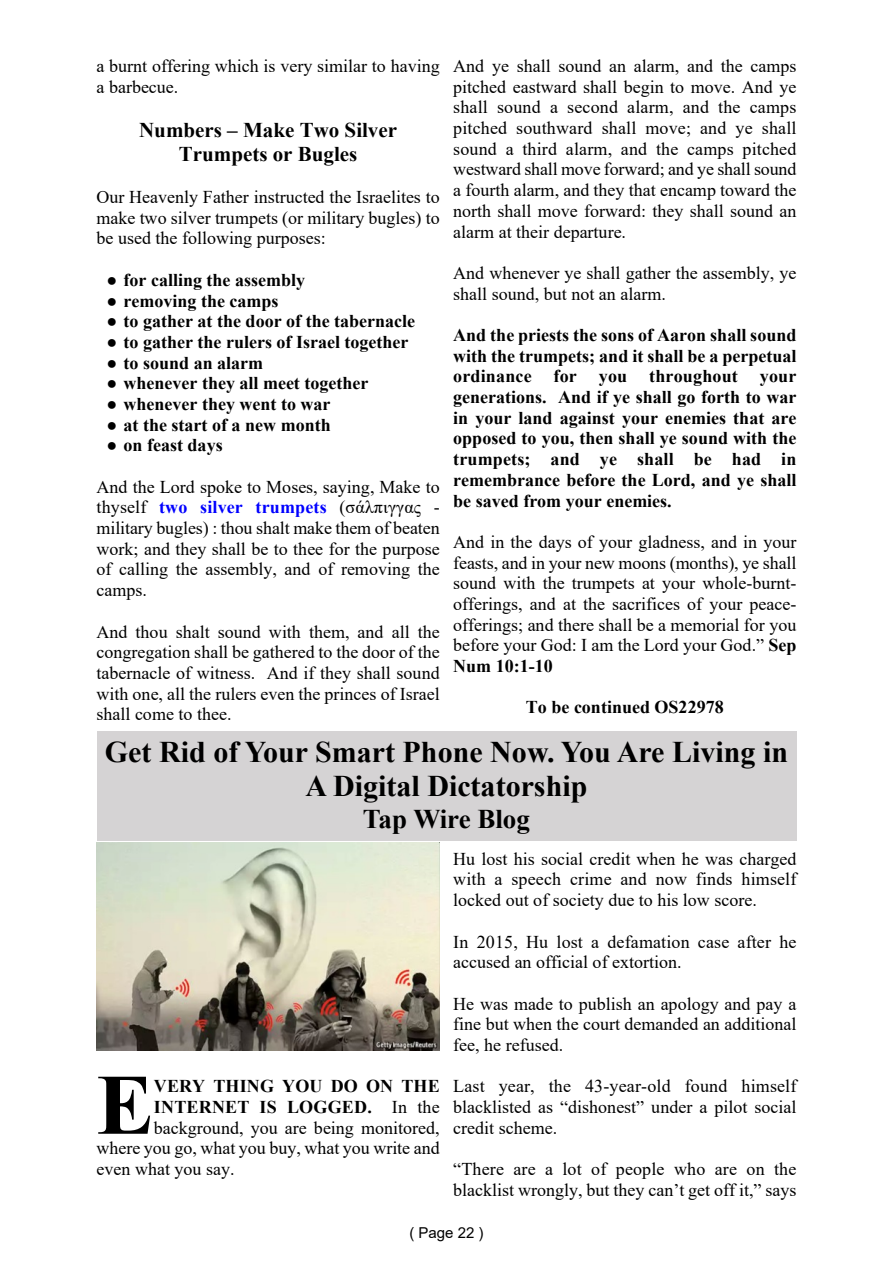
<style>
.page{position:relative;width:893px;height:1263px;background:#fff}
.page>*{position:absolute;margin:0;border:0;box-sizing:border-box;transform-origin:0 0}
.t1{font:700 86.1px "Times New Roman";color:#000}
.t2{font:700 30px/34.5px "Times New Roman";color:#000;text-align:center}
.t3{font:700 27px "Times New Roman";color:#000}
.t4{font:700 21px/24.2px "Times New Roman";color:#000;text-align:center}
.t5{font:18px/20.7px "Times New Roman";color:#000;text-align:justify}
.t6{font:700 18px/20.7px "Times New Roman";color:#000;text-align:justify}
.t7{font:15px "Arial";color:#000}
.s1{font-weight:700;color:#00f}
.s2{font-weight:700}
.s3{font-weight:400}
</style>
<div class="page">
<div style="left:97px;top:732px;width:699px;height:109px;background:#d5d3d4"></div>
<img style="left:97px;top:842px;width:343px;height:208px">
<p class="t5" style="left:97px;top:57px;width:345px">a burnt offering which is very similar to having a barbecue.</p>
<p class="t4" style="left:139px;top:120px;width:259px">Numbers – Make Two Silver<br>Trumpets or Bugles</p>
<p class="t5" style="left:97px;top:188px;width:345px">Our Heavenly Father instructed the Israelites to make two silver trumpets (or military bugles) to be used the following purposes:</p>
<p class="t6" style="left:107px;top:271px;width:200px">● for calling the assembly</p>
<p class="t6" style="left:107px;top:292px;width:173px">● removing the camps</p>
<p class="t6" style="left:107px;top:313px;width:310px">● to gather at the door of the tabernacle</p>
<p class="t6" style="left:107px;top:333px;width:303px">● to gather the rulers of Israel together</p>
<p class="t6" style="left:107px;top:354px;width:158px">● to sound an alarm</p>
<p class="t6" style="left:107px;top:375px;width:263px">● whenever they all meet together</p>
<p class="t6" style="left:107px;top:395px;width:225px">● whenever they went to war</p>
<p class="t6" style="left:107px;top:416px;width:226px">● at the start of a new month</p>
<p class="t6" style="left:107px;top:437px;width:118px">● on feast days</p>
<p class="t5" style="left:97px;top:478px;width:345px">And the Lord spoke to Moses, saying, Make to thyself <span class="s1">two silver trumpets</span> (σάλπιγγας - military bugles) : thou shalt make them of beaten work; and they shall be to thee for the purpose of calling the assembly, and of removing the camps.</p>
<p class="t5" style="left:97px;top:623px;width:345px">And thou shalt sound with them, and all the congregation shall be gathered to the door of the tabernacle of witness. And if they shall sound with one, all the rulers even the princes of Israel shall come to thee.</p>
<p class="t5" style="left:453px;top:57px;width:345px">And ye shall sound an alarm, and the camps pitched eastward shall begin to move. And ye shall sound a second alarm, and the camps pitched southward shall move; and ye shall sound a third alarm, and the camps pitched westward shall move forward; and ye shall sound a fourth alarm, and they that encamp toward the north shall move forward: they shall sound an alarm at their departure.</p>
<p class="t5" style="left:453px;top:264px;width:345px">And whenever ye shall gather the assembly, ye shall sound, but not an alarm.</p>
<p class="t6" style="left:453px;top:326px;width:345px">And the priests the sons of Aaron shall sound with the trumpets; and it shall be a perpetual ordinance for you throughout your generations. And if ye shall go forth to war in your land against your enemies that are opposed to you, then shall ye sound with the trumpets; and ye shall be had in remembrance before the Lord, and ye shall be saved from your enemies.</p>
<p class="t5" style="left:453px;top:533px;width:345px">And in the days of your gladness, and in your feasts, and in your new moons (months), ye shall sound with the trumpets at your whole-burnt&shy;offerings, and at the sacrifices of your peace&shy;offerings; and there shall be a memorial for you before your God: I am the Lord your God.” <span class="s2">Sep Num 10:1-10</span></p>
<p class="t6" style="left:526px;top:699px;width:199px">To be continued OS22978</p>
<h2 class="t2" style="left:105px;top:738px;width:685px">Get Rid of Your Smart Phone Now. You Are Living in<br>A Digital Dictatorship</h2>
<h3 class="t3" style="left:363px;top:810px;width:169px">Tap Wire Blog</h3>
<h1 class="t1" style="left:97px;top:1075px;width:59px">E</h1>
<p class="t6" style="left:154px;top:1078px;width:287px">VERY THING YOU DO ON THE</p>
<p class="t6" style="left:154px;top:1098px;width:287px">INTERNET IS LOGGED. <span class="s3">In the</span></p>
<p class="t5" style="left:154px;top:1119px;width:287px">background, you are being monitored,</p>
<p class="t5" style="left:97px;top:1140px;width:345px">where you go, what you buy, what you write and</p>
<p class="t5" style="left:97px;top:1160px;width:140px">even what you say.</p>
<p class="t5" style="left:453px;top:850px;width:345px">Hu lost his social credit when he was charged with a speech crime and now finds himself locked out of society due to his low score.</p>
<p class="t5" style="left:453px;top:933px;width:345px">In 2015, Hu lost a defamation case after he accused an official of extortion.</p>
<p class="t5" style="left:453px;top:995px;width:345px">He was made to publish an apology and pay a fine but when the court demanded an additional fee, he refused.</p>
<p class="t5" style="left:453px;top:1078px;width:345px">Last year, the 43-year-old found himself blacklisted as “dishonest” under a pilot social credit scheme.</p>
<p class="t5" style="left:453px;top:1160px;width:345px">“There are a lot of people who are on the blacklist wrongly, but they can’t get off it,” says</p>
<p class="t7" style="left:409px;top:1227px;width:76px">( Page 22 )</p>
</div>
